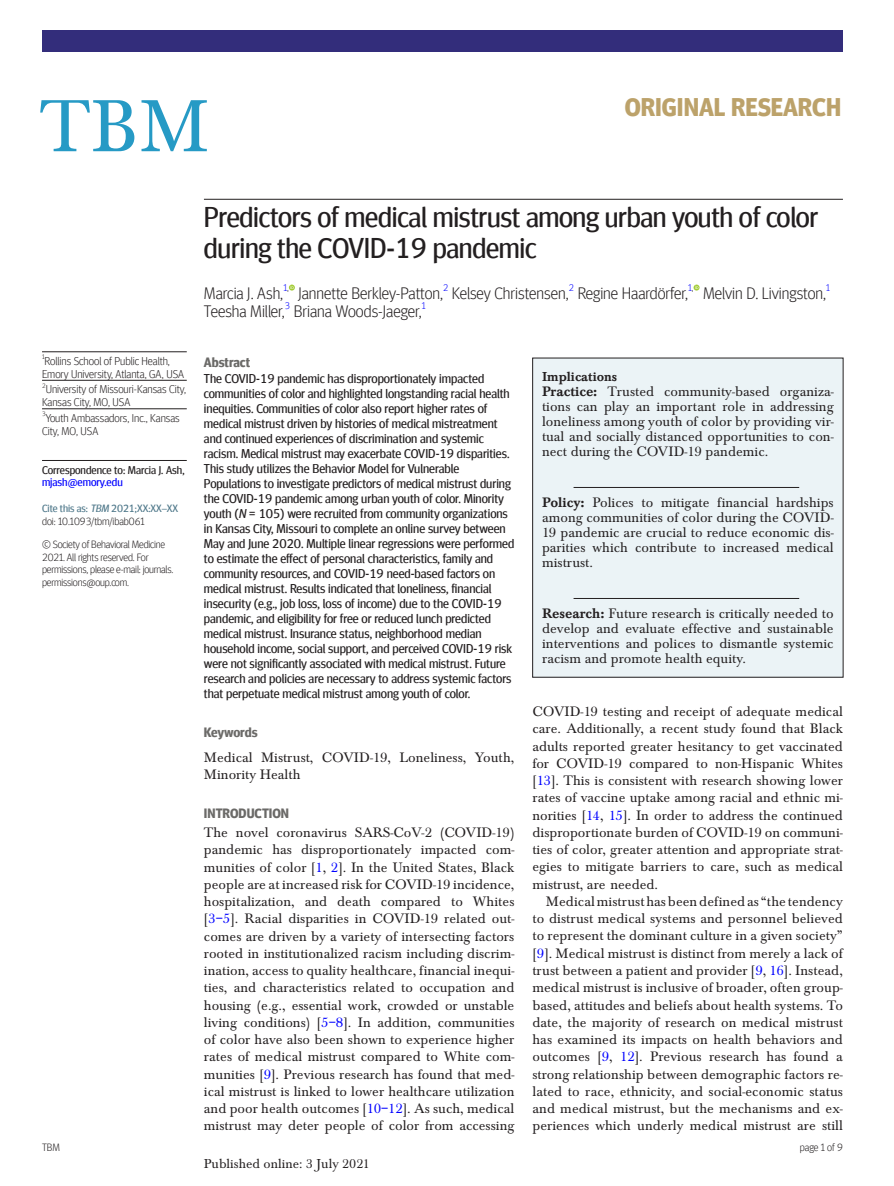
<style>
.page{position:relative;width:894px;height:1186px;background:#fff}
.page>*{position:absolute;margin:0;border:0;box-sizing:border-box;transform-origin:0 0}
.t1{font:76.5px "Baskerville EF";color:#269ac5}
.t2{font:28.5px/31.5px "Meta Headline Offc";letter-spacing:-.01em;color:#231f20}
.t3{font:700 25.5px "Meta Headline Offc";color:#bca26a}
.t4{font:300 16.5px "Meta Headline Offc";color:#231f20}
.t5{font:14.25px/17.2px "Baskerville EF";color:#231f20;text-align:justify}
.t6{font:700 13.5px "Meta Headline Offc";color:#6b6a68}
.t7{font:13.5px "Baskerville EF";color:#231f20}
.t8{font:500 13.5px "Baskerville EF";color:#231f20}
.t9{font:12.75px/15px "Meta Headline Offc";color:#231f20}
.t10{font:300 11.25px/12.8px "Meta Headline Offc";color:#231f20}
.t11{font:11.25px "Meta Headline Offc";color:#231f20}
.t12{font:11.25px "Meta Headline Offc";color:#00f}
.t13{font:300 10.5px/12.8px "Meta Headline Offc";letter-spacing:-.015em;color:#231f20}
.t14{font:10.5px/12.8px "Meta Headline Offc";color:#4f788a}
.t15{font:300 9.6px "Meta Headline Offc";color:#00f}
.t16{font:300 6.6px "Meta Headline Offc";color:#231f20}
.s1{font-style:italic}
.s2{font-weight:300;color:#231f20}
.s3{color:#231f20}
.s4{color:#00f}
.s5{font-weight:500}
</style>
<div class="page">
<div style="left:42px;top:30px;width:800px;height:21px;background:#332d7b"></div>
<div style="left:532px;top:358px;width:310px;height:319px;background:#ebf3f6"></div>
<hr style="left:573px;top:487px;width:225px;height:1px;background:#231f20">
<hr style="left:573px;top:598px;width:225px;height:1px;background:#231f20">
<div style="left:532px;top:358px;width:311px;height:320px;border:1px solid #231f20"></div>
<hr style="left:42px;top:351px;width:145px;height:1px;background:#231f20">
<hr style="left:42px;top:380px;width:145px;height:1px;background:#231f20">
<hr style="left:42px;top:408px;width:145px;height:1px;background:#231f20">
<hr style="left:204px;top:199px;width:638px;height:1px;background:#231f20">
<svg style="left:289px;top:285px;width:6px;height:6px"></svg>
<svg style="left:693px;top:285px;width:6px;height:6px"></svg>
<hr style="left:42px;top:460px;width:145px;height:1px;background:#231f20">
<h1 class="t1" style="left:39px;top:84px;width:171px">TBM</h1>
<h3 class="t3" style="left:624px;top:92px;width:218px">ORIGINAL RESEARCH</h3>
<p class="t16" style="left:42px;top:353px;width:4px">1</p>
<p class="t10" style="left:42px;top:354px;width:144px">Rollins School of Public Health,<br>Emory University, Atlanta, GA, USA</p>
<p class="t16" style="left:42px;top:382px;width:5px">2</p>
<p class="t10" style="left:42px;top:383px;width:145px;text-indent:4px">University of Missouri-Kansas City,<br>Kansas City, MO, USA</p>
<p class="t16" style="left:42px;top:410px;width:5px">3</p>
<p class="t10" style="left:42px;top:411px;width:139px;text-indent:4px">Youth Ambassadors, Inc., Kansas<br>City, MO, USA</p>
<p class="t11" style="left:42px;top:463px;width:144px">Correspondence to: Marcia J. Ash,</p>
<p class="t12" style="left:42px;top:476px;width:82px">mjash@emory.edu</p>
<p class="t14" style="left:42px;top:502px;width:138px">Cite this as: <span class="s1">TBM</span> 2021;XX:XX–XX <span class="s2">doi: 10.1093/tbm/ibab061</span></p>
<p class="t13" style="left:42px;top:538px;width:133px">© Society of Behavioral Medicine<br>2021. All rights reserved. For permissions, please e-mail: journals. permissions@oup.com.</p>
<h2 class="t2" style="left:204px;top:202px;width:615px">Predictors of medical mistrust among urban youth of color during the COVID-19 pandemic</h2>
<p class="t4" style="left:204px;top:283px;width:81px">Marcia J. Ash,</p>
<p class="t15" style="left:283px;top:282px;width:7px">1<span class="s3">,</span></p>
<p class="t4" style="left:298px;top:283px;width:146px">Jannette Berkley-Patton,</p>
<p class="t15" style="left:443px;top:282px;width:7px">2</p>
<p class="t4" style="left:452px;top:283px;width:118px">Kelsey Christensen,</p>
<p class="t15" style="left:568px;top:282px;width:7px">2</p>
<p class="t4" style="left:577px;top:283px;width:112px">Regine Haardörfer,</p>
<p class="t15" style="left:687px;top:282px;width:7px">1<span class="s3">,</span></p>
<p class="t4" style="left:703px;top:283px;width:124px">Melvin D. Livingston,</p>
<p class="t15" style="left:825px;top:282px;width:5px">1</p>
<p class="t4" style="left:204px;top:301px;width:82px">Teesha Miller,</p>
<p class="t15" style="left:285px;top:300px;width:7px">3</p>
<p class="t4" style="left:294px;top:301px;width:129px">Briana Woods-Jaeger,</p>
<p class="t15" style="left:421px;top:300px;width:5px">1</p>
<p class="t6" style="left:204px;top:354px;width:48px">Abstract</p>
<p class="t9" style="left:204px;top:371px;width:312px">The COVID-19 pandemic has disproportionately impacted communities of color and highlighted longstanding racial health inequities. Communities of color also report higher rates of medical mistrust driven by histories of medical mistreatment and continued experiences of discrimination and systemic racism. Medical mistrust may exacerbate COVID-19 disparities.<br>This study utilizes the Behavior Model for Vulnerable Populations to investigate predictors of medical mistrust during the COVID-19 pandemic among urban youth of color. Minority youth (<span class="s1">N</span>= 105) were recruited from community organizations in Kansas City, Missouri to complete an online survey between May and June 2020. Multiple linear regressions were performed to estimate the effect of personal characteristics, family and community resources, and COVID-19 need-based factors on medical mistrust. Results indicated that loneliness, financial insecurity (e.g., job loss, loss of income) due to the COVID-19 pandemic, and eligibility for free or reduced lunch predicted medical mistrust. Insurance status, neighborhood median household income, social support, and perceived COVID-19 risk were not significantly associated with medical mistrust. Future research and policies are necessary to address systemic factors that perpetuate medical mistrust among youth of color.</p>
<p class="t6" style="left:204px;top:725px;width:55px">Keywords</p>
<p class="t5" style="left:204px;top:749px;width:312px">Medical Mistrust, COVID-19, Loneliness, Youth,<br>Minority Health</p>
<p class="t6" style="left:204px;top:806px;width:87px">INTRODUCTION</p>
<p class="t5" style="left:204px;top:824px;width:312px">The novel coronavirus SARS-CoV-2 (COVID-19) pandemic has disproportionately impacted com&shy;munities of color [<span class="s4">1</span>, <span class="s4">2</span>]. In the United States, Black people are at increased risk for COVID-19 incidence, hospitalization, and death compared to Whites [<span class="s4">3–5</span>]. Racial disparities in COVID-19 related out&shy;comes are driven by a variety of intersecting factors rooted in institutionalized racism including discrim&shy;ination, access to quality healthcare, financial inequi&shy;ties, and characteristics related to occupation and housing (e.g., essential work, crowded or unstable living conditions) [<span class="s4">5–8</span>]. In addition, communities of color have also been shown to experience higher rates of medical mistrust compared to White com&shy;munities [<span class="s4">9</span>]. Previous research has found that med&shy;ical mistrust is linked to lower healthcare utilization and poor health outcomes [<span class="s4">10–12</span>]. As such, medical mistrust may deter people of color from accessing</p>
<p class="t8" style="left:542px;top:369px;width:77px">Implications</p>
<p class="t5" style="left:542px;top:384px;width:293px;line-height:15px"><span class="s5">Practice:</span> Trusted community-based organiza&shy;tions can play an important role in addressing loneliness among youth of color by providing vir&shy;tual and socially distanced opportunities to con&shy;nect during the COVID-19 pandemic.</p>
<p class="t5" style="left:542px;top:496px;width:293px;line-height:15px"><span class="s5">Policy:</span> Polices to mitigate financial hardships among communities of color during the COVID-19 pandemic are crucial to reduce economic dis&shy;parities which contribute to increased medical mistrust.</p>
<p class="t5" style="left:542px;top:607px;width:293px;line-height:15px"><span class="s5">Research:</span> Future research is critically needed to develop and evaluate effective and sustainable interventions and polices to dismantle systemic racism and promote health equity.</p>
<p class="t5" style="left:532px;top:703px;width:312px">COVID-19 testing and receipt of adequate medical care. Additionally, a recent study found that Black adults reported greater hesitancy to get vaccinated for COVID-19 compared to non-Hispanic Whites [<span class="s4">13</span>]. This is consistent with research showing lower rates of vaccine uptake among racial and ethnic mi&shy;norities [<span class="s4">14</span>, <span class="s4">15</span>]. In order to address the continued disproportionate burden of COVID-19 on communi&shy;ties of color, greater attention and appropriate strat&shy;egies to mitigate barriers to care, such as medical mistrust, are needed.</p>
<p class="t5" style="left:532px;top:893px;width:312px;text-indent:13px">Medical mistrust has been defined as “the tendency to distrust medical systems and personnel believed to represent the dominant culture in a given society” [<span class="s4">9</span>]. Medical mistrust is distinct from merely a lack of trust between a patient and provider [<span class="s4">9</span>, <span class="s4">16</span>]. Instead, medical mistrust is inclusive of broader, often group&shy;based, attitudes and beliefs about health systems. To date, the majority of research on medical mistrust has examined its impacts on health behaviors and outcomes [<span class="s4">9</span>, <span class="s4">12</span>]. Previous research has found a strong relationship between demographic factors re&shy;lated to race, ethnicity, and social-economic status and medical mistrust, but the mechanisms and ex&shy;periences which underly medical mistrust are still</p>
<p class="t13" style="left:42px;top:1140px;width:19px">TBM</p>
<p class="t13" style="left:799px;top:1140px;width:45px">page 1 of 9</p>
<p class="t7" style="left:204px;top:1156px;width:167px">Published online: 3 July 2021</p>
</div>
